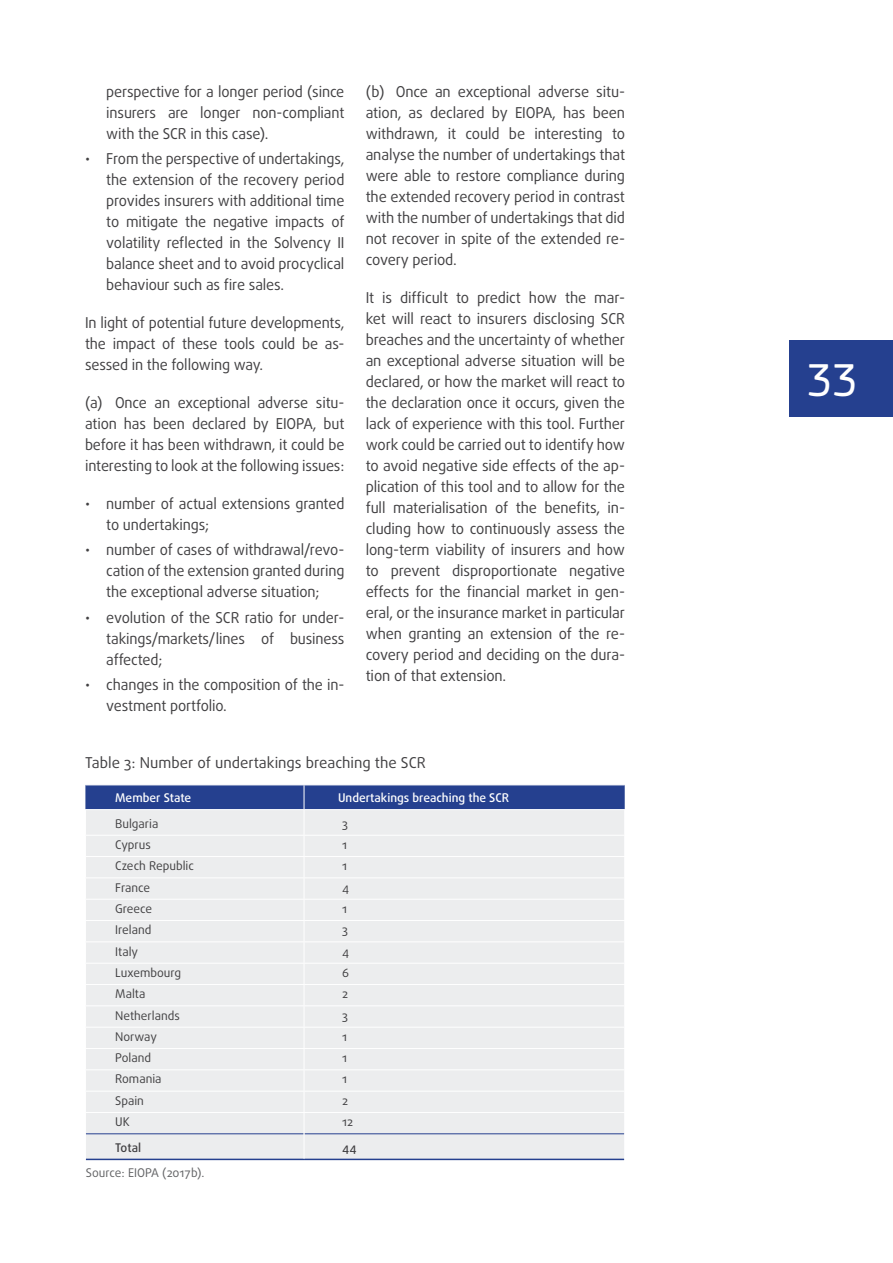
<style>
.page{position:relative;width:893px;height:1263px;background:#fff}
.page>*{position:absolute;margin:0;border:0;box-sizing:border-box;transform-origin:0 0}
.t1{font:48px "EC Square Sans Pro";color:#fff;scale:.95 1}
.Main_text{font:15px/21px "Daxline Pro";letter-spacing:-.01em;color:#414042;text-align:justify}
.TOC_1{font:15px "Daxline Pro";color:#414042}
.t2{font:12px "Daxline Pro";color:#414042}
.t3{font:500 12px "Daxline Pro";color:#fff}
.t4{font:12px "Daxline Pro";color:#636466}
.t5{font:500 12px "Daxline Pro";color:#414042}
</style>
<div class="page">
<div style="left:789px;top:340px;width:104px;height:77px;background:#25408f"></div>
<svg style="left:85px;top:785px;width:540px;height:376px;background:#dee1e7"></svg>
<hr style="left:304px;top:835px;width:321px;height:1px;background:#fff">
<hr style="left:304px;top:856px;width:321px;height:1px;background:#fff">
<hr style="left:304px;top:877px;width:321px;height:1px;background:#fff">
<hr style="left:304px;top:899px;width:321px;height:1px;background:#fff">
<hr style="left:304px;top:920px;width:321px;height:1px;background:#fff">
<hr style="left:304px;top:941px;width:321px;height:1px;background:#fff">
<hr style="left:304px;top:963px;width:321px;height:1px;background:#fff">
<hr style="left:304px;top:984px;width:321px;height:1px;background:#fff">
<hr style="left:304px;top:1005px;width:321px;height:1px;background:#fff">
<hr style="left:304px;top:1027px;width:321px;height:1px;background:#fff">
<hr style="left:304px;top:1048px;width:321px;height:1px;background:#fff">
<hr style="left:304px;top:1069px;width:321px;height:1px;background:#fff">
<hr style="left:304px;top:1091px;width:321px;height:1px;background:#fff">
<hr style="left:304px;top:1112px;width:321px;height:1px;background:#fff">
<hr style="left:304px;top:809px;width:321px;height:1px;background:#fff">
<p class="Main_text" style="left:106px;top:81px;width:240px">perspective for a longer period (since insurers are longer non-compliant with the SCR in this case).</p>
<p class="Main_text" style="left:106px;top:148px;width:240px;text-indent:-21px">• From the perspective of undertakings, the extension of the recovery period provides insurers with additional time to mitigate the negative impacts of volatility reflected in the Solvency II balance sheet and to avoid procyclical behaviour such as fire sales.</p>
<p class="Main_text" style="left:85px;top:312px;width:261px">In light of potential future developments, the impact of these tools could be as&shy;sessed in the following way.</p>
<p class="Main_text" style="left:85px;top:392px;width:261px">(a) Once an exceptional adverse situ&shy;ation has been declared by EIOPA, but before it has been withdrawn, it could be interesting to look at the following issues:</p>
<p class="Main_text" style="left:106px;top:493px;width:240px;text-indent:-21px">• number of actual extensions granted to undertakings;</p>
<p class="Main_text" style="left:106px;top:540px;width:240px;text-indent:-21px">• number of cases of withdrawal/revo&shy;cation of the extension granted during the exceptional adverse situation;</p>
<p class="Main_text" style="left:106px;top:607px;width:240px;text-indent:-21px">• evolution of the SCR ratio for under&shy;takings/markets/lines of business affected;</p>
<p class="Main_text" style="left:106px;top:674px;width:240px;text-indent:-21px">• changes in the composition of the in&shy;vestment portfolio.</p>
<p class="Main_text" style="left:366px;top:81px;width:261px">(b) Once an exceptional adverse situ&shy;ation, as declared by EIOPA, has been withdrawn, it could be interesting to analyse the number of undertakings that were able to restore compliance during the extended recovery period in contrast with the number of undertakings that did not recover in spite of the extended re&shy;covery period.</p>
<p class="Main_text" style="left:366px;top:287px;width:261px">It is difficult to predict how the mar&shy;ket will react to insurers disclosing SCR breaches and the uncertainty of whether an exceptional adverse situation will be declared, or how the market will react to the declaration once it occurs, given the lack of experience with this tool. Further work could be carried out to identify how to avoid negative side effects of the ap&shy;plication of this tool and to allow for the full materialisation of the benefits, in&shy;cluding how to continuously assess the long-term viability of insurers and how to prevent disproportionate negative effects for the financial market in gen&shy;eral, or the insurance market in particular when granting an extension of the re&shy;covery period and deciding on the dura&shy;tion of that extension.</p>
<p class="TOC_1" style="left:85px;top:752px;width:342px">Table 3: Number of undertakings breaching the SCR</p>
<p class="t3" style="left:115px;top:790px;width:78px">Member State</p>
<p class="t3" style="left:338px;top:790px;width:173px">Undertakings breaching the SCR</p>
<p class="t2" style="left:115px;top:815px;width:45px">Bulgaria</p>
<p class="t2" style="left:342px;top:815px;width:7px">3</p>
<p class="t2" style="left:115px;top:837px;width:37px">Cyprus</p>
<p class="t2" style="left:342px;top:837px;width:6px">1</p>
<p class="t2" style="left:115px;top:858px;width:80px">Czech Republic</p>
<p class="t2" style="left:342px;top:858px;width:6px">1</p>
<p class="t2" style="left:115px;top:879px;width:36px">France</p>
<p class="t2" style="left:342px;top:879px;width:9px">4</p>
<p class="t2" style="left:115px;top:901px;width:39px">Greece</p>
<p class="t2" style="left:342px;top:901px;width:6px">1</p>
<p class="t2" style="left:115px;top:922px;width:38px">Ireland</p>
<p class="t2" style="left:342px;top:922px;width:7px">3</p>
<p class="t2" style="left:115px;top:943px;width:24px">Italy</p>
<p class="t2" style="left:342px;top:943px;width:9px">4</p>
<p class="t2" style="left:115px;top:964px;width:68px">Luxembourg</p>
<p class="t2" style="left:342px;top:964px;width:8px">6</p>
<p class="t2" style="left:115px;top:986px;width:32px">Malta</p>
<p class="t2" style="left:342px;top:986px;width:7px">2</p>
<p class="t2" style="left:115px;top:1007px;width:66px">Netherlands</p>
<p class="t2" style="left:342px;top:1007px;width:7px">3</p>
<p class="t2" style="left:115px;top:1028px;width:43px">Norway</p>
<p class="t2" style="left:342px;top:1028px;width:6px">1</p>
<p class="t2" style="left:115px;top:1050px;width:37px">Poland</p>
<p class="t2" style="left:342px;top:1050px;width:6px">1</p>
<p class="t2" style="left:115px;top:1071px;width:48px">Romania</p>
<p class="t2" style="left:342px;top:1071px;width:6px">1</p>
<p class="t2" style="left:115px;top:1092px;width:30px">Spain</p>
<p class="t2" style="left:342px;top:1092px;width:7px">2</p>
<p class="t2" style="left:115px;top:1114px;width:16px">UK</p>
<p class="t2" style="left:342px;top:1114px;width:12px">12</p>
<p class="t5" style="left:115px;top:1139px;width:27px">Total</p>
<p class="t5" style="left:342px;top:1139px;width:16px">44</p>
<p class="t4" style="left:86px;top:1165px;width:120px">Source: EIOPA (2017b).</p>
<h1 class="t1" style="left:807px;top:353px;width:55px">33</h1>
</div>
